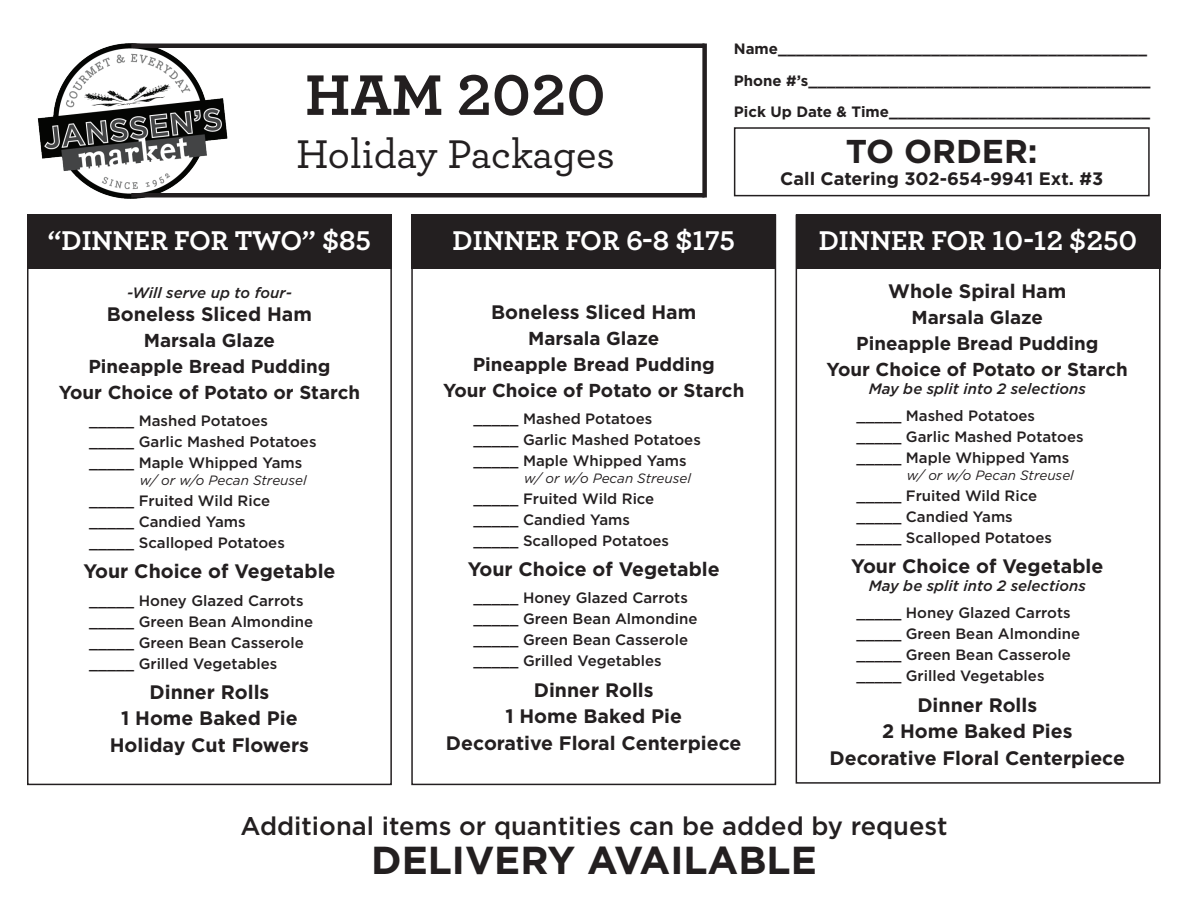
<style>
.page{position:relative;width:1188px;height:918px;background:#fff}
.page>*{position:absolute;margin:0;border:0;box-sizing:border-box;transform-origin:0 0}
.t1{font:700 60px "Archer Pro";color:#231f20}
.t2{font:500 42px "Archer Pro";letter-spacing:-.01em;color:#231f20}
.t3{font:700 39px "Gotham";color:#231f20}
.t4{font:700 33px "Gotham";color:#231f20}
.t5{font:700 28.5px "Archer Pro";color:#fff}
.t6{font:500 25.5px "Gotham";color:#231f20}
.t7{font:700 19.5px/26.7px "Gotham";color:#231f20;text-align:center}
.t8{font:700 18.75px/25.8px "Gotham";color:#231f20;text-align:center}
.t9{font:700 18px "Gotham";color:#231f20}
.t10{font:500 15px/21px "Gotham";color:#231f20}
.t11{font:700 15px/31.5px "Gotham";color:#231f20}
.t12{font:italic 500 15px "Gotham";color:#231f20}
.t13{font:italic 13.5px "Gotham";color:#231f20}
</style>
<div class="page">
<img style="left:37px;top:43px;width:192px;height:156px">
<hr style="left:131px;top:44px;width:574px;height:4px;background:#231f20">
<div style="left:131px;top:193px;width:574px;height:5px;background:#231f20"></div>
<div style="left:702px;top:44px;width:5px;height:154px;background:#231f20"></div>
<div style="left:27px;top:214px;width:365px;height:55px;background:#231f20"></div>
<div style="left:27px;top:214px;width:365px;height:571px;border:2px solid #231f20"></div>
<div style="left:411px;top:214px;width:365px;height:55px;background:#231f20"></div>
<div style="left:411px;top:214px;width:365px;height:571px;border:2px solid #231f20"></div>
<div style="left:796px;top:214px;width:364px;height:55px;background:#231f20"></div>
<div style="left:796px;top:214px;width:364px;height:570px;border:2px solid #231f20"></div>
<div style="left:734px;top:127px;width:416px;height:69px;border:2px solid #231f20"></div>
<h1 class="t1" style="left:305px;top:48px;width:302px">HAM 2020</h1>
<h2 class="t2" style="left:296px;top:124px;width:320px">Holiday Packages</h2>
<p class="t11" style="left:734px;top:33px;width:418px">Name_________________________________________<br>Phone #’s______________________________________<br>Pick Up Date &amp; Time_____________________________</p>
<h3 class="t4" style="left:846px;top:132px;width:193px">TO ORDER:</h3>
<p class="t9" style="left:780px;top:168px;width:324px">Call Catering 302-654-9941 Ext. #3</p>
<h3 class="t5" style="left:48px;top:218px;width:325px">“DINNER FOR TWO” $85</h3>
<h3 class="t5" style="left:453px;top:218px;width:284px">DINNER FOR 6-8 $175</h3>
<h3 class="t5" style="left:819px;top:218px;width:320px">DINNER FOR 10-12 $250</h3>
<p class="t12" style="left:127px;top:284px;width:166px">-Will serve up to four-</p>
<h3 class="t7" style="left:107px;top:301px;width:207px">Boneless Sliced Ham</h3>
<p class="t8" style="left:59px;top:327px;width:303px">Marsala Glaze<br>Pineapple Bread Pudding<br>Your Choice of Potato or Starch</p>
<p class="t10" style="left:89px;top:410px;width:229px">_____ Mashed Potatoes _____ Garlic Mashed Potatoes _____ Maple Whipped Yams</p>
<p class="t13" style="left:140px;top:472px;width:169px">w/ or w/o Pecan Streusel</p>
<p class="t10" style="left:89px;top:489px;width:197px">_____ Fruited Wild Rice _____ Candied Yams _____ Scalloped Potatoes</p>
<h3 class="t7" style="left:83px;top:557px;width:254px">Your Choice of Vegetable</h3>
<p class="t10" style="left:89px;top:589px;width:225px">_____ Honey Glazed Carrots _____ Green Bean Almondine _____ Green Bean Casserole _____ Grilled Vegetables</p>
<h3 class="t7" style="left:110px;top:678px;width:201px">Dinner Rolls<br>1 Home Baked Pie<br>Holiday Cut Flowers</h3>
<h3 class="t7" style="left:491px;top:299px;width:207px">Boneless Sliced Ham</h3>
<p class="t8" style="left:443px;top:325px;width:303px">Marsala Glaze<br>Pineapple Bread Pudding<br>Your Choice of Potato or Starch</p>
<p class="t10" style="left:474px;top:408px;width:229px">_____ Mashed Potatoes _____ Garlic Mashed Potatoes _____ Maple Whipped Yams</p>
<p class="t13" style="left:524px;top:470px;width:169px">w/ or w/o Pecan Streusel</p>
<p class="t10" style="left:474px;top:487px;width:197px">_____ Fruited Wild Rice _____ Candied Yams _____ Scalloped Potatoes</p>
<h3 class="t7" style="left:468px;top:555px;width:254px">Your Choice of Vegetable</h3>
<p class="t10" style="left:474px;top:587px;width:225px">_____ Honey Glazed Carrots _____ Green Bean Almondine _____ Green Bean Casserole _____ Grilled Vegetables</p>
<h3 class="t7" style="left:446px;top:676px;width:297px">Dinner Rolls<br>1 Home Baked Pie<br>Decorative Floral Centerpiece</h3>
<h3 class="t7" style="left:888px;top:278px;width:180px">Whole Spiral Ham</h3>
<p class="t8" style="left:827px;top:304px;width:303px">Marsala Glaze<br>Pineapple Bread Pudding<br>Your Choice of Potato or Starch</p>
<p class="t12" style="left:869px;top:380px;width:219px">May be split into 2 selections</p>
<p class="t10" style="left:856px;top:405px;width:229px">_____ Mashed Potatoes _____ Garlic Mashed Potatoes _____ Maple Whipped Yams</p>
<p class="t13" style="left:907px;top:467px;width:169px">w/ or w/o Pecan Streusel</p>
<p class="t10" style="left:856px;top:484px;width:197px">_____ Fruited Wild Rice _____ Candied Yams _____ Scalloped Potatoes</p>
<h3 class="t7" style="left:851px;top:552px;width:254px">Your Choice of Vegetable</h3>
<p class="t12" style="left:869px;top:577px;width:219px">May be split into 2 selections</p>
<p class="t10" style="left:856px;top:602px;width:225px">_____ Honey Glazed Carrots _____ Green Bean Almondine _____ Green Bean Casserole _____ Grilled Vegetables</p>
<h3 class="t7" style="left:830px;top:691px;width:297px">Dinner Rolls<br>2 Home Baked Pies<br>Decorative Floral Centerpiece</h3>
<h3 class="t6" style="left:241px;top:812px;width:708px">Additional items or quantities can be added by request</h3>
<h3 class="t3" style="left:371px;top:838px;width:447px">DELIVERY AVAILABLE</h3>
</div>
